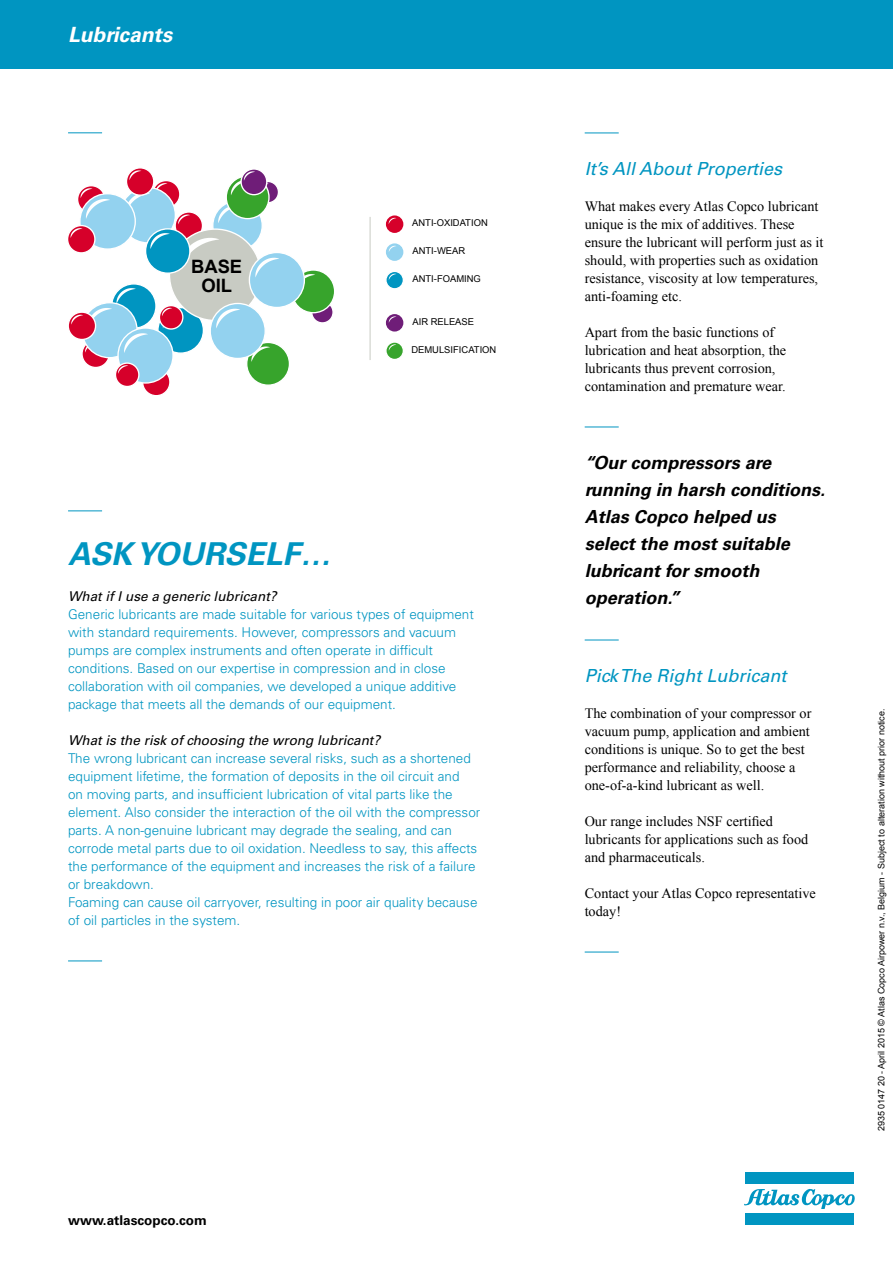
<style>
.page{position:relative;width:893px;height:1263px;background:#fff}
.page>*{position:absolute;margin:0;border:0;box-sizing:border-box;transform-origin:0 0}
.t1{font:italic 700 31.5px "Univers LT Std";color:#0095c1}
.t2{font:italic 700 21px "Univers LT Std";color:#fff}
.t3{font:700 18.45px/18.5px "Arial";color:#000;text-align:center}
.t4{font:italic 700 18px/27px "Univers LT Std";color:#000}
.t5{font:italic 18px "Univers LT Std";color:#0095c1}
.t6{font:14.25px/18px "Times New Roman";color:#000}
.t7{font:300 13.5px/18px "Univers LT Std";color:#0095c1}
.t8{font:italic 13.5px "Univers LT Std";color:#000}
.t9{font:700 13.5px "Univers LT Std";color:#000}
.t10{font:9.45px "Arial";color:#000}
.t11{font:9px "Arial";color:#000}
</style>
<div class="page">
<div style="left:0;top:0;width:893px;height:68px;background:#0095c1"></div>
<svg style="left:112px;top:284px;width:44px;height:44px"></svg>
<div style="left:111px;top:283px;width:46px;height:46px;border:1px solid #fff;border-radius:50%"></div>
<div style="left:158px;top:308px;width:45px;height:45px;background:#0095c1;border-radius:50%"></div>
<div style="left:157px;top:307px;width:47px;height:47px;border:1px solid #fff;border-radius:50%"></div>
<svg style="left:152px;top:181px;width:28px;height:27px"></svg>
<div style="left:152px;top:180px;width:28px;height:29px;border:1px solid #fff;border-radius:50%"></div>
<svg style="left:175px;top:212px;width:27px;height:27px"></svg>
<div style="left:174px;top:211px;width:29px;height:29px;border:1px solid #fff;border-radius:50%"></div>
<svg style="left:178px;top:215px;width:12px;height:9px"></svg>
<svg style="left:78px;top:186px;width:27px;height:27px"></svg>
<div style="left:77px;top:185px;width:29px;height:29px;border:1px solid #fff;border-radius:50%"></div>
<div style="left:82px;top:340px;width:27px;height:27px;background:#d6002a;border-radius:50%"></div>
<div style="left:81px;top:339px;width:29px;height:29px;border:1px solid #fff;border-radius:50%"></div>
<svg style="left:143px;top:368px;width:27px;height:28px"></svg>
<div style="left:142px;top:368px;width:29px;height:28px;border:1px solid #fff;border-radius:50%"></div>
<svg style="left:159px;top:306px;width:24px;height:23px"></svg>
<div style="left:159px;top:305px;width:24px;height:25px;border:1px solid #fff;border-radius:50%"></div>
<svg style="left:162px;top:308px;width:21px;height:20px"></svg>
<div style="left:257px;top:181px;width:21px;height:22px;background:#6f1d78;border-radius:50%"></div>
<div style="left:256px;top:181px;width:23px;height:22px;border:1px solid #fff;border-radius:50%"></div>
<svg style="left:312px;top:302px;width:21px;height:21px"></svg>
<div style="left:311px;top:301px;width:23px;height:23px;border:1px solid #fff;border-radius:50%"></div>
<div style="left:292px;top:270px;width:43px;height:43px;background:#37a42c;border-radius:50%"></div>
<div style="left:291px;top:269px;width:44px;height:44px;border:1px solid #fff;border-radius:50%"></div>
<svg style="left:302px;top:274px;width:13px;height:15px"></svg>
<div style="left:247px;top:342px;width:42px;height:43px;background:#37a42c;border-radius:50%"></div>
<div style="left:246px;top:342px;width:44px;height:44px;border:1px solid #fff;border-radius:50%"></div>
<svg style="left:251px;top:346px;width:19px;height:16px"></svg>
<div style="left:120px;top:187px;width:55px;height:56px;background:#93d2ef;border-radius:50%"></div>
<div style="left:213px;top:201px;width:49px;height:49px;background:#93d2ef;border-radius:50%"></div>
<svg style="left:218px;top:206px;width:22px;height:17px"></svg>
<svg style="left:82px;top:303px;width:55px;height:55px"></svg>
<div style="left:169px;top:229px;width:92px;height:91px;background:#c8cbc3;border-radius:50%"></div>
<svg style="left:179px;top:238px;width:40px;height:33px"></svg>
<div style="left:249px;top:252px;width:55px;height:55px;background:#93d2ef;border-radius:50%"></div>
<div style="left:249px;top:252px;width:56px;height:56px;border:1px solid #fff;border-radius:50%"></div>
<svg style="left:255px;top:258px;width:24px;height:19px"></svg>
<div style="left:210px;top:303px;width:55px;height:55px;background:#93d2ef;border-radius:50%"></div>
<div style="left:210px;top:303px;width:56px;height:56px;border:1px solid #fff;border-radius:50%"></div>
<svg style="left:216px;top:309px;width:24px;height:19px"></svg>
<div style="left:226px;top:176px;width:43px;height:43px;background:#37a42c;border-radius:50%"></div>
<div style="left:226px;top:175px;width:44px;height:44px;border:1px solid #fff;border-radius:50%"></div>
<div style="left:240px;top:168px;width:27px;height:27px;border:1px solid #fff;border-radius:50%"></div>
<svg style="left:231px;top:171px;width:38px;height:24px"></svg>
<svg style="left:126px;top:168px;width:28px;height:27px"></svg>
<div style="left:126px;top:167px;width:28px;height:29px;border:1px solid #fff;border-radius:50%"></div>
<svg style="left:126px;top:170px;width:41px;height:43px"></svg>
<div style="left:80px;top:194px;width:55px;height:55px;background:#93d2ef;border-radius:50%"></div>
<div style="left:79px;top:193px;width:57px;height:57px;border:1px solid #fff;border-radius:50%"></div>
<svg style="left:81px;top:188px;width:29px;height:31px"></svg>
<div style="left:68px;top:226px;width:27px;height:27px;background:#d6002a;border-radius:50%"></div>
<div style="left:67px;top:225px;width:29px;height:29px;border:1px solid #fff;border-radius:50%"></div>
<svg style="left:71px;top:228px;width:12px;height:9px"></svg>
<div style="left:146px;top:229px;width:44px;height:44px;background:#0095c1;border-radius:50%"></div>
<div style="left:145px;top:228px;width:46px;height:46px;border:1px solid #fff;border-radius:50%"></div>
<svg style="left:150px;top:233px;width:20px;height:16px"></svg>
<div style="left:118px;top:328px;width:55px;height:55px;background:#93d2ef;border-radius:50%"></div>
<div style="left:117px;top:327px;width:57px;height:57px;border:1px solid #fff;border-radius:50%"></div>
<div style="left:115px;top:363px;width:24px;height:23px;background:#d6002a;border-radius:50%"></div>
<div style="left:115px;top:362px;width:25px;height:25px;border:1px solid #fff;border-radius:50%"></div>
<svg style="left:118px;top:365px;width:10px;height:9px"></svg>
<svg style="left:68px;top:312px;width:28px;height:27px"></svg>
<div style="left:68px;top:311px;width:28px;height:29px;border:1px solid #fff;border-radius:50%"></div>
<svg style="left:71px;top:288px;width:77px;height:65px"></svg>
<div style="left:386px;top:215px;width:17px;height:18px;background:#d6002a;border-radius:50%"></div>
<svg style="left:389px;top:218px;width:7px;height:6px"></svg>
<svg style="left:386px;top:342px;width:17px;height:17px"></svg>
<div style="left:385px;top:341px;width:19px;height:19px;border:1px solid #fff;border-radius:50%"></div>
<svg style="left:389px;top:344px;width:7px;height:7px"></svg>
<svg style="left:386px;top:271px;width:17px;height:18px"></svg>
<div style="left:385px;top:271px;width:19px;height:18px;border:1px solid #fff;border-radius:50%"></div>
<svg style="left:389px;top:274px;width:7px;height:6px"></svg>
<div style="left:386px;top:314px;width:17px;height:18px;background:#6f1d78;border-radius:50%"></div>
<svg style="left:389px;top:316px;width:7px;height:6px"></svg>
<div style="left:386px;top:243px;width:17px;height:18px;background:#93d2ef;border-radius:50%"></div>
<svg style="left:389px;top:246px;width:7px;height:6px"></svg>
<hr style="left:370px;top:217px;width:1px;height:143px;background:#c8cbc3">
<hr style="left:585px;top:133px;width:34px;height:1px;background:#0095c1">
<hr style="left:585px;top:427px;width:34px;height:1px;background:#0095c1">
<hr style="left:585px;top:640px;width:34px;height:1px;background:#0095c1">
<hr style="left:585px;top:952px;width:34px;height:1px;background:#0095c1">
<hr style="left:68px;top:133px;width:34px;height:1px;background:#0095c1">
<hr style="left:68px;top:511px;width:34px;height:1px;background:#0095c1">
<hr style="left:68px;top:961px;width:34px;height:1px;background:#0095c1">
<div style="left:745px;top:1172px;width:109px;height:11px;background:#0095c1"></div>
<div style="left:745px;top:1213px;width:109px;height:12px;background:#0095c1"></div>
<svg style="left:744px;top:1189px;width:111px;height:20px"></svg>
<h2 class="t2" style="left:68px;top:22px;width:106px">Lubricants</h2>
<h3 class="t3" style="left:191px;top:258px;width:53px">BASE<br>OIL</h3>
<p class="t10" style="left:412px;top:217px;width:77px">ANTI-OXIDATION</p>
<p class="t10" style="left:412px;top:245px;width:54px">ANTI-WEAR</p>
<p class="t10" style="left:412px;top:273px;width:70px">ANTI-FOAMING</p>
<p class="t10" style="left:412px;top:315px;width:63px">AIR RELEASE</p>
<p class="t10" style="left:411px;top:343px;width:86px">DEMULSIFICATION</p>
<h1 class="t1" style="left:68px;top:536px;width:265px">ASK YOURSELF…</h1>
<p class="t8" style="left:68px;top:588px;width:210px">What if I use a generic lubricant?</p>
<p class="t7" style="left:68px;top:605px;width:407px">Generic lubricants are made suitable for various types of equipment with standard requirements. However, compressors and vacuum pumps are complex instruments and often operate in difficult conditions. Based on our expertise in compression and in close collaboration with oil companies, we developed a unique additive package that meets all the demands of our equipment.</p>
<p class="t8" style="left:68px;top:732px;width:314px">What is the risk of choosing the wrong lubricant?</p>
<p class="t7" style="left:68px;top:749px;width:414px">The wrong lubricant can increase several risks, such as a shortened equipment lifetime, the formation of deposits in the oil circuit and<br>on moving parts, and insufficient lubrication of vital parts like the element. Also consider the interaction of the oil with the compressor parts. A non-genuine lubricant may degrade the sealing, and can corrode metal parts due to oil oxidation. Needless to say, this affects the performance of the equipment and increases the risk of a failure or breakdown.<br>Foaming can cause oil carryover, resulting in poor air quality because of oil particles in the system.</p>
<p class="t9" style="left:68px;top:1212px;width:140px">www.atlascopco.com</p>
<h3 class="t5" style="left:585px;top:158px;width:199px">It’s All About Properties</h3>
<p class="t6" style="left:585px;top:197px;width:240px">What makes every Atlas Copco lubricant unique is the mix of additives. These ensure the lubricant will perform just as it should, with properties such as oxidation resistance, viscosity at low temperatures, anti-foaming etc.</p>
<p class="t6" style="left:585px;top:323px;width:203px">Apart from the basic functions of lubrication and heat absorption, the lubricants thus prevent corrosion, contamination and premature wear.</p>
<h3 class="t4" style="left:585px;top:450px;width:242px">“Our compressors are running in harsh conditions.<br>Atlas Copco helped us select the most suitable lubricant for smooth operation.”</h3>
<h3 class="t5" style="left:585px;top:665px;width:203px">Pick The Right Lubricant</h3>
<p class="t6" style="left:585px;top:704px;width:228px">The combination of your compressor or vacuum pump, application and ambient conditions is unique. So to get the best performance and reliability, choose a one-of-a-kind lubricant as well.</p>
<p class="t6" style="left:585px;top:812px;width:225px">Our range includes NSF certified lubricants for applications such as food and pharmaceuticals.</p>
<p class="t6" style="left:585px;top:884px;width:233px">Contact your Atlas Copco representative today!</p>
<p class="t11" style="left:875px;top:1131px;width:424px;rotate:-90deg">2935 0147 20 - April 2015 © Atlas Copco Airpower n.v., Belgium - Subject to alteration without prior notice.</p>
</div>
